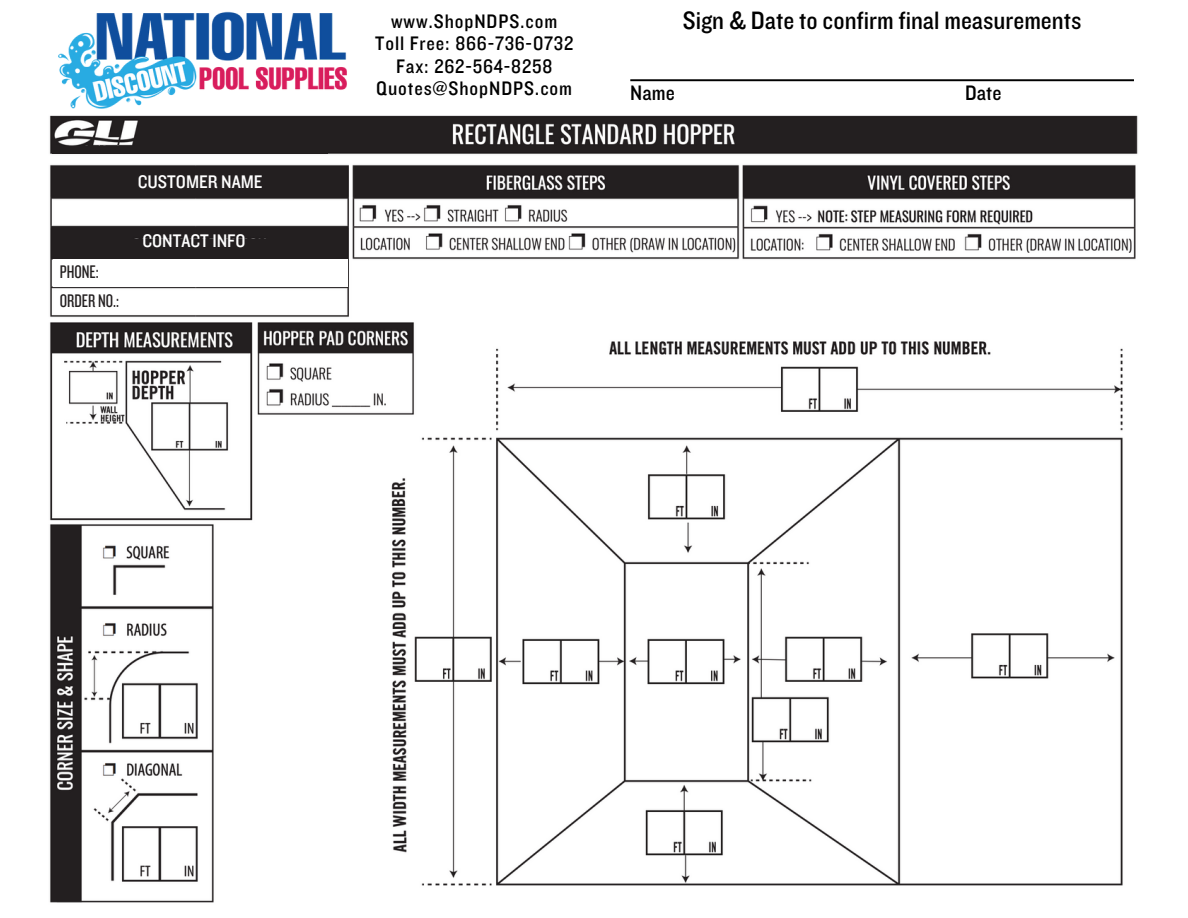
<style>
.page{position:relative;width:1188px;height:918px;background:#fff}
.page>*{position:absolute;margin:0;border:0;box-sizing:border-box;transform-origin:0 0}
.t1{font:26.1px "Knockout 30";color:#000}
.t2{font:21.75px "Knockout 30";color:#000}
.t3{font:20.25px "Knockout 30";letter-spacing:.045em;color:#000}
.t4{font:18.9px "Knockout 30";color:#fff}
.t5{font:18.9px "Knockout 28";color:#231f20}
.t6{font:17.4px "Carlito";color:#000}
</style>
<div class="page">
<img style="left:49px;top:115px;width:1089px;height:788px">
<div style="left:53px;top:146px;width:275px;height:8px;background:#231f20"></div>
<div style="left:60px;top:239px;width:275px;height:25px;background:#231f20"></div>
<div style="left:67px;top:169px;width:275px;height:28px;background:#231f20"></div>
<div style="left:53px;top:259px;width:294px;height:28px;background:#fff"></div>
<div style="left:54px;top:291px;width:32px;height:21px;background:#fff"></div>
<svg style="left:630px;top:79px;width:504px;height:2px"></svg>
<img style="left:58px;top:11px;width:289px;height:98px">
<p class="t6" style="left:58px;top:260px;width:51px">EMAIL:</p>
<p class="t5" style="left:60px;top:260px;width:40px">PHONE:</p>
<p class="t5" style="left:60px;top:289px;width:61px">ORDER NO.:</p>
<p class="t4" style="left:138px;top:170px;width:126px">CUSTOMER NAME</p>
<p class="t4" style="left:142px;top:229px;width:105px">CONTACT INFO</p>
<p class="t3" style="left:391px;top:8px;width:168px">www.ShopNDPS.com</p>
<p class="t1" style="left:683px;top:4px;width:400px">Sign &amp; Date to confirm final measurements</p>
<p class="t3" style="left:375px;top:31px;width:199px">Toll Free: 866-736-0732</p>
<p class="t3" style="left:396px;top:53px;width:158px">Fax: 262-564-8258</p>
<p class="t3" style="left:376px;top:76px;width:197px">Quotes@ShopNDPS.com</p>
<p class="t2" style="left:630px;top:79px;width:46px">Name</p>
<p class="t2" style="left:965px;top:79px;width:38px">Date</p>
</div>
